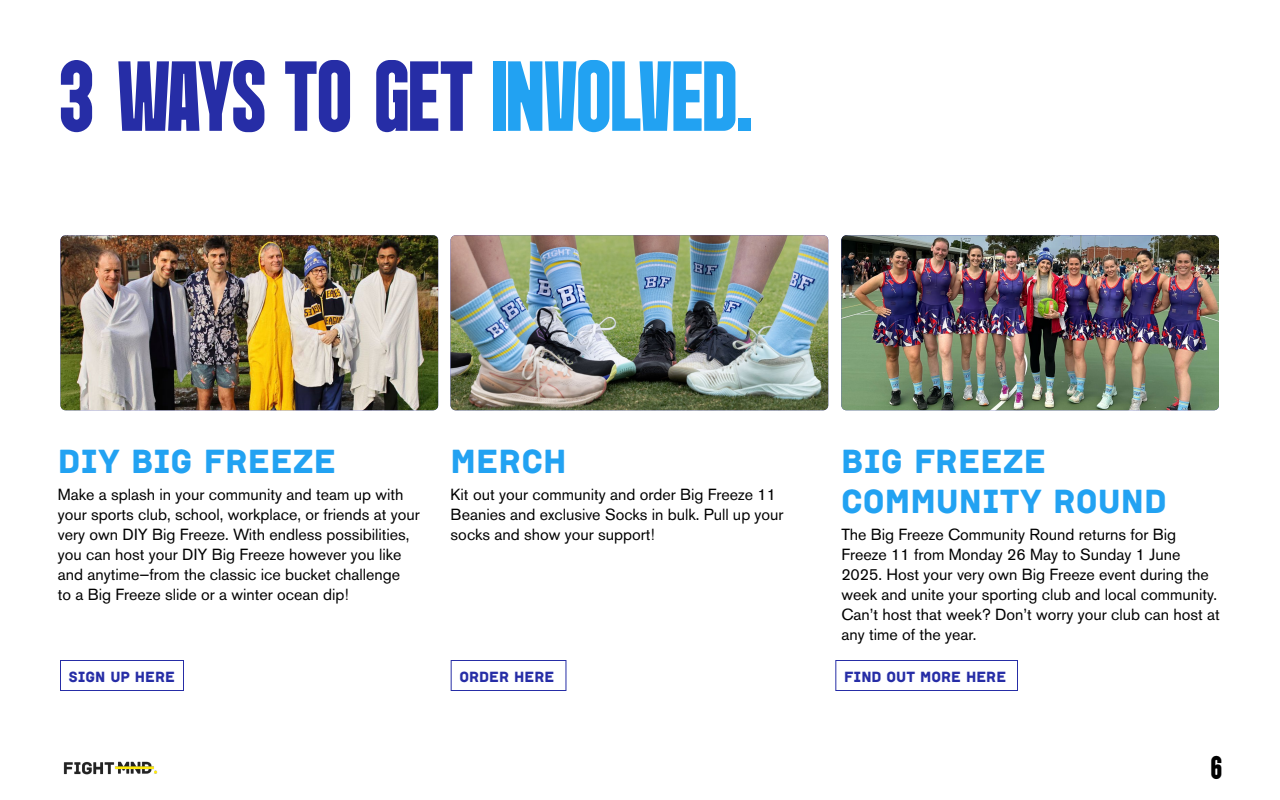
<style>
.page{position:relative;width:1280px;height:800px;background:#fff}
.page>*{position:absolute;margin:0;border:0;box-sizing:border-box;transform-origin:0 0}
.t1{font:90px "Bigger Display";letter-spacing:.01em;color:#262da6}
.t2{font:34px/40px "Institut W00";color:#22a2f2}
.t3{font:29px "Bigger Display";color:#000}
.t4{font:16px/20px "Akzidenz Grotesk BE";color:#000}
.t5{font:15px "Institut W00";color:#262da6}
.s1{color:#22a2f2}
</style>
<div class="page">
<img style="left:63px;top:761px;width:95px;height:14px">
<img style="left:60px;top:235px;width:378px;height:175px">
<img style="left:451px;top:235px;width:377px;height:175px">
<img style="left:841px;top:235px;width:378px;height:175px">
<div style="left:60px;top:660px;width:124px;height:31px;border:1px solid #262da6"></div>
<div style="left:451px;top:660px;width:115px;height:31px;border:1px solid #262da6"></div>
<div style="left:835px;top:660px;width:183px;height:31px;border:1px solid #262da6"></div>
<h1 class="t1" style="left:60px;top:60px;width:693px">3 WAYS TO GET <span class="s1">INVOLVED.</span></h1>
<h2 class="t2" style="left:58px;top:442px;width:280px">DIY BIG FREEZE</h2>
<h2 class="t2" style="left:451px;top:442px;width:117px">MERCH</h2>
<h2 class="t2" style="left:841px;top:442px;width:327px">BIG FREEZE<br>COMMUNITY ROUND</h2>
<p class="t4" style="left:58px;top:484px;width:364px">Make a splash in your community and team up with your sports club, school, workplace, or friends at your very own DIY Big Freeze. With endless possibilities, you can host your DIY Big Freeze however you like and anytime—from the classic ice bucket challenge<br>to a Big Freeze slide or a winter ocean dip!</p>
<p class="t4" style="left:451px;top:484px;width:335px">Kit out your community and order Big Freeze 11<br>Beanies and exclusive Socks in bulk. Pull up your socks and show your support!</p>
<p class="t4" style="left:841px;top:524px;width:380px">The Big Freeze Community Round returns for Big Freeze 11 from Monday 26 May to Sunday 1 June 2025. Host your very own Big Freeze event during the week and unite your sporting club and local community.<br>Can’t host that week? Don’t worry your club can host at any time of the year.</p>
<p class="t5" style="left:69px;top:668px;width:108px">SIGN UP HERE</p>
<p class="t5" style="left:460px;top:668px;width:96px">ORDER HERE</p>
<p class="t5" style="left:844px;top:668px;width:164px">FIND OUT MORE HERE</p>
<h3 class="t3" style="left:1211px;top:756px;width:12px">6</h3>
</div>
